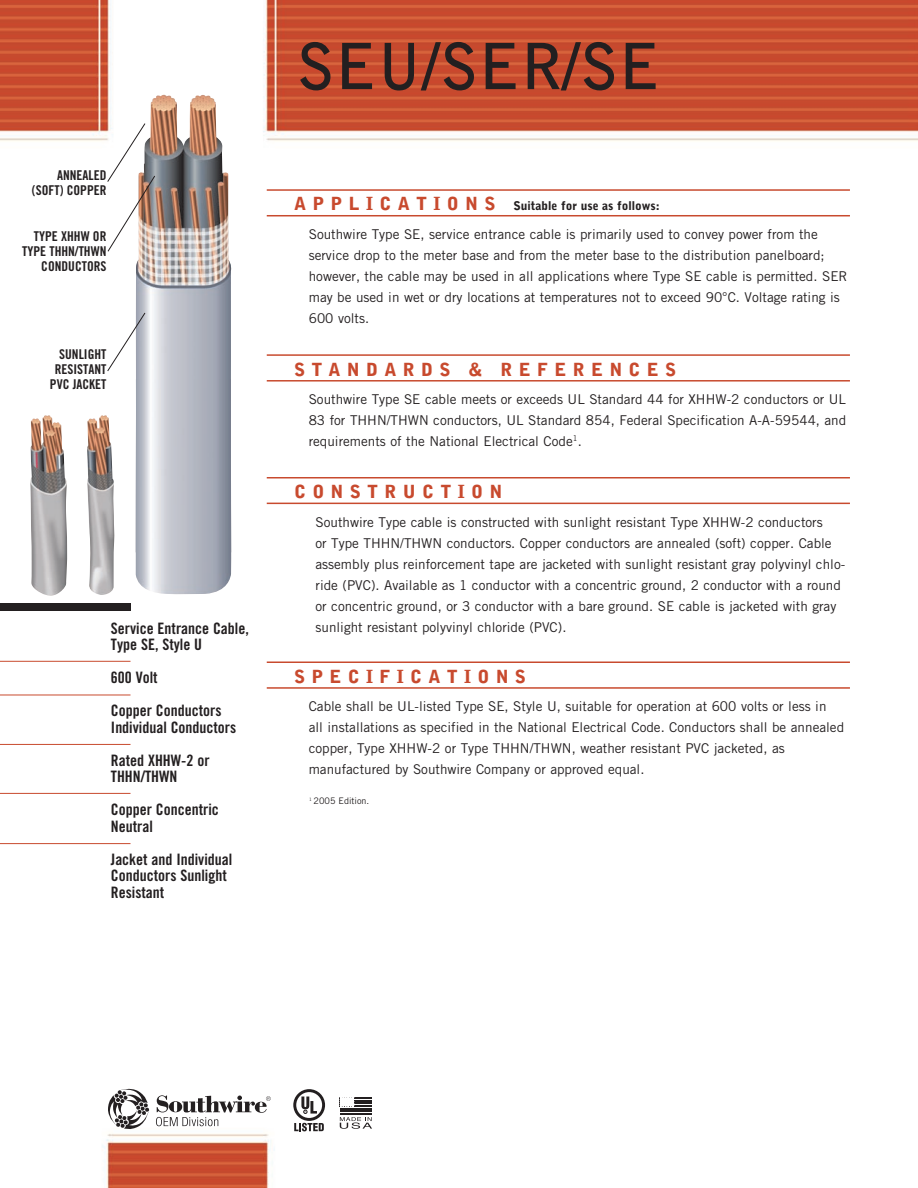
<style>
.page{position:relative;width:918px;height:1188px;background:#fff}
.page>*{position:absolute;margin:0;border:0;box-sizing:border-box;transform-origin:0 0}
.t1{font:700 63px "Bell Gothic Std";color:#231f20}
.t2{font:900 18px "Bell Gothic Std";letter-spacing:.35em;color:#c84a2e}
.t3{font:15.75px/33px "Trade Gothic LT Std Bd Cn 20";color:#231f20}
.t4{font:13.5px/21px "Trade Gothic LT Std";color:#231f20}
.t5{font:13.5px/15px "Trade Gothic LT Std Bd Cn 20";color:#231f20;text-align:right}
.t6{font:900 12px "Bell Gothic Std";color:#231f20}
.t7{font:9px "Trade Gothic LT Std";color:#231f20}
.s1{font-size:18px;color:#c84a2e}
</style>
<div class="page">
<img style="left:0;top:0;width:918px;height:1188px">
<img style="left:136px;top:93px;width:96px;height:459px">
<img style="left:135px;top:379px;width:96px;height:216px">
<img style="left:30px;top:415px;width:37px;height:181px">
<img style="left:87px;top:415px;width:28px;height:180px">
<div style="left:294px;top:393px;width:556px;height:79px;background:#fff"></div>
<svg style="left:107px;top:312px;width:39px;height:60px"></svg>
<svg style="left:107px;top:123px;width:49px;height:129px"></svg>
<svg style="left:293px;top:1089px;width:32px;height:42px"></svg>
<svg style="left:340px;top:1117px;width:32px;height:12px"></svg>
<svg style="left:342px;top:1099px;width:28px;height:14px"></svg>
<div style="left:340px;top:1097px;width:32px;height:18px;border:1px solid #fff"></div>
<hr style="left:340px;top:1097px;width:31px;height:2px;background:#231f20">
<hr style="left:340px;top:1100px;width:31px;height:1px;background:#231f20">
<hr style="left:340px;top:1103px;width:31px;height:1px;background:#231f20">
<hr style="left:340px;top:1105px;width:31px;height:2px;background:#231f20">
<hr style="left:340px;top:1108px;width:31px;height:1px;background:#231f20">
<hr style="left:340px;top:1111px;width:31px;height:1px;background:#231f20">
<hr style="left:340px;top:1113px;width:31px;height:2px;background:#231f20">
<svg style="left:340px;top:1097px;width:14px;height:10px"></svg>
<hr style="left:267px;top:189px;width:583px;height:2px;background:#c84a2e">
<hr style="left:267px;top:215px;width:583px;height:1px;background:#c84a2e">
<hr style="left:267px;top:354px;width:583px;height:2px;background:#c84a2e">
<hr style="left:267px;top:380px;width:583px;height:2px;background:#c84a2e">
<hr style="left:267px;top:477px;width:583px;height:1px;background:#c84a2e">
<hr style="left:267px;top:503px;width:583px;height:1px;background:#c84a2e">
<div style="left:0;top:604px;width:130px;height:7px;background:#231f20"></div>
<hr style="left:0;top:661px;width:131px;height:1px;background:#c84a2e">
<hr style="left:0;top:695px;width:131px;height:1px;background:#c84a2e">
<hr style="left:0;top:843px;width:131px;height:1px;background:#c84a2e">
<hr style="left:0;top:793px;width:131px;height:1px;background:#c84a2e">
<hr style="left:0;top:744px;width:131px;height:1px;background:#c84a2e">
<hr style="left:267px;top:662px;width:583px;height:1px;background:#c84a2e">
<hr style="left:267px;top:687px;width:583px;height:2px;background:#c84a2e">
<svg style="left:108px;top:1089px;width:41px;height:40px"></svg>
<svg style="left:156px;top:1095px;width:115px;height:31px"></svg>
<p class="t5" style="left:32px;top:168px;width:76px">Annealed (Soft) Copper</p>
<p class="t5" style="left:22px;top:229px;width:86px">Type XHHW or<br>Type THHN/THWN<br>Conductors</p>
<p class="t5" style="left:50px;top:346px;width:57px">Sunlight<br>Resistant<br>PVC Jacket</p>
<p class="t3" style="left:111px;top:620px;width:139px;line-height:16.5px">Service Entrance Cable,<br>Type SE, Style U</p>
<p class="t3" style="left:111px;top:661px;width:112px">600 Volt<br>Copper Conductors</p>
<p class="t3" style="left:111px;top:711px;width:127px">Individual Conductors<br>Rated XHHW-2 or</p>
<p class="t3" style="left:111px;top:760px;width:109px">THHN/THWN<br>Copper Concentric</p>
<p class="t3" style="left:111px;top:810px;width:123px">Neutral<br>Jacket and Individual</p>
<p class="t3" style="left:111px;top:867px;width:117px;line-height:16.5px">Conductors Sunlight<br>Resistant</p>
<h1 class="t1" style="left:296px;top:28px;width:366px">SEU/SER/SE</h1>
<p class="t6" style="left:294px;top:199px;width:367px"><span class="s1">A P P L I C A T I O N S</span> Suitable for use as follows:</p>
<p class="t4" style="left:309px;top:223px;width:540px">Southwire Type SE, service entrance cable is primarily used to convey power from the service drop to the meter base and from the meter base to the distribution panelboard; however, the cable may be used in all applications where Type SE cable is permitted. SER may be used in wet or dry locations at temperatures not to exceed 90°C. Voltage rating is 600 volts.</p>
<h2 class="t2" style="left:294px;top:359px;width:384px">STANDARDS &amp; REFERENCES</h2>
<p class="t4" style="left:309px;top:388px;width:539px;text-align:justify">Southwire Type SE cable meets or exceeds UL Standard 44 for XHHW-2 conductors or UL 83 for THHN/THWN conductors, UL Standard 854, Federal Specification A-A-59544, and requirements of the National Electrical Code<sup>1</sup>.</p>
<h2 class="t2" style="left:294px;top:481px;width:210px">CONSTRUCTION</h2>
<p class="t4" style="left:316px;top:511px;width:531px">Southwire Type cable is constructed with sunlight resistant Type XHHW-2 conductors<br>or Type THHN/THWN conductors. Copper conductors are annealed (soft) copper. Cable assembly plus reinforcement tape are jacketed with sunlight resistant gray polyvinyl chlo&shy;ride (PVC). Available as 1 conductor with a concentric ground, 2 conductor with a round or concentric ground, or 3 conductor with a bare ground. SE cable is jacketed with gray sunlight resistant polyvinyl chloride (PVC).</p>
<h2 class="t2" style="left:294px;top:666px;width:233px">SPECIFICATIONS</h2>
<p class="t4" style="left:309px;top:695px;width:537px">Cable shall be UL-listed Type SE, Style U, suitable for operation at 600 volts or less in all installations as specified in the National Electrical Code. Conductors shall be annealed copper, Type XHHW-2 or Type THHN/THWN, weather resistant PVC jacketed, as manufactured by Southwire Company or approved equal.</p>
<p class="t7" style="left:309px;top:796px;width:62px"><sup>1</sup> 2005 Edition.</p>
</div>
